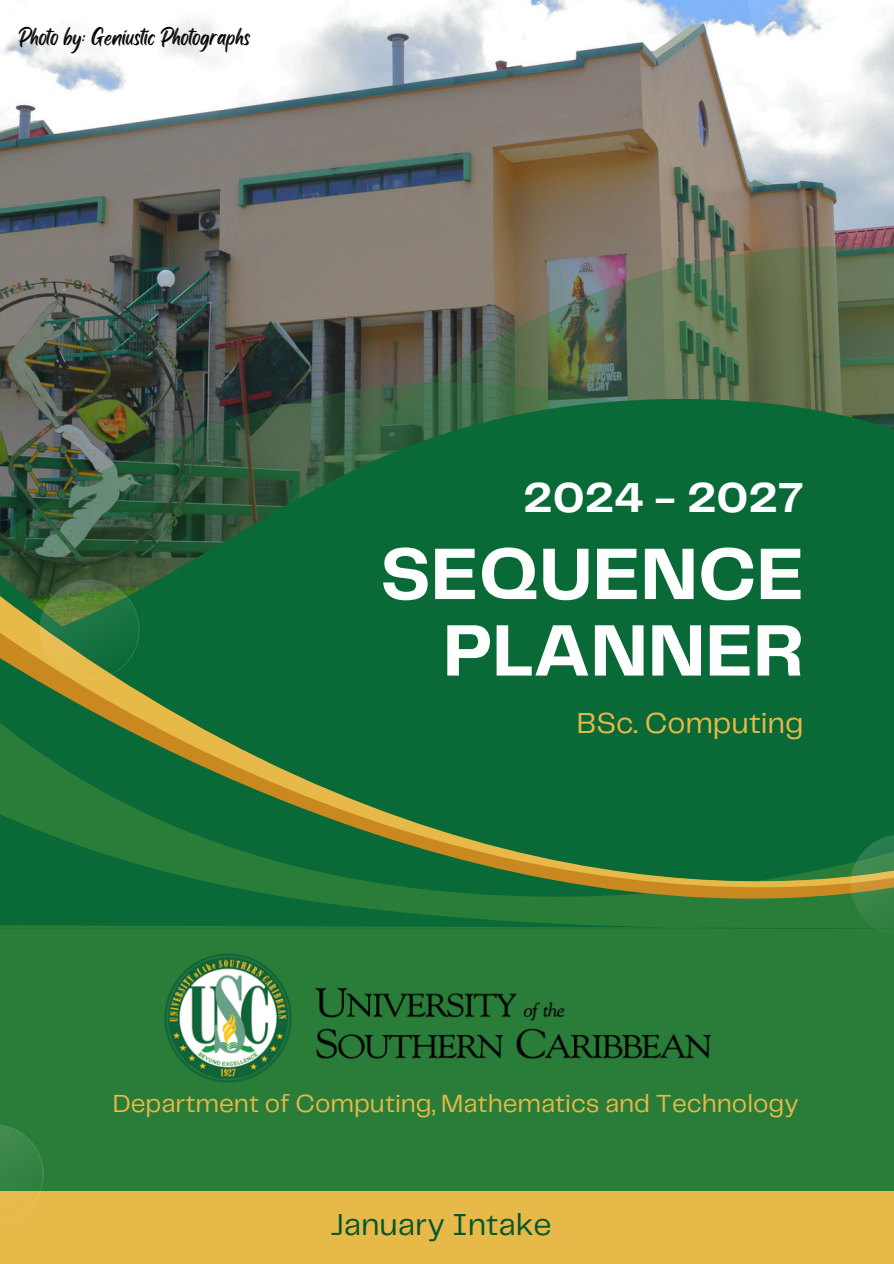
<style>
.page{position:relative;width:894px;height:1264px;background:#fff}
.page>*{position:absolute;margin:0;border:0;box-sizing:border-box;transform-origin:0 0}
.t1{font:700 75.6px/76.5px "Telegraf";color:#fff;text-align:right}
.t2{font:700 43.5px "Telegraf";color:#fff}
.t3{font:31.5px "Telegraf";color:#05572b}
.t4{font:30px "Telegraf";color:#e6b948}
.t5{font:25.65px "Telegraf";color:#e6b948}
.t6{font:22.5px "Black Bones";color:#000}
</style>
<div class="page">
<div style="left:0;top:0;width:893px;height:1263px;background:#e6b948"></div>
<img style="left:0;top:0;width:893px;height:109px">
<img style="left:0;top:109px;width:893px;height:285px">
<img style="left:0;top:289px;width:874px;height:240px">
<svg style="left:32px;top:394px;width:861px;height:135px;background:#23643d"></svg>
<div style="left:0;top:884px;width:893px;height:306px;background:#2a7d39"></div>
<svg style="left:0;top:529px;width:893px;height:29px;background:#126437"></svg>
<svg style="left:0;top:910px;width:850px;height:19px"></svg>
<svg style="left:0;top:558px;width:893px;height:352px;background:#1c6f36"></svg>
<svg style="left:39px;top:579px;width:100px;height:100px"></svg>
<svg style="left:850px;top:834px;width:43px;height:100px"></svg>
<svg style="left:0;top:1125px;width:43px;height:99px"></svg>
<svg style="left:746px;top:0;width:101px;height:47px;background:#d6e3f5"></svg>
<img style="left:165px;top:953px;width:545px;height:128px">
<h2 class="t6" style="left:19px;top:21px;width:233px">Photo by: Geniustic Photographs</h2>
<p class="t2" style="left:523px;top:479px;width:282px">2024 - 2027</p>
<p class="t1" style="left:380px;top:539px;width:425px">SEQUENCE<br>PLANNER</p>
<p class="t4" style="left:576px;top:710px;width:228px">BSc. Computing</p>
<p class="t5" style="left:113px;top:1092px;width:687px">Department of Computing, Mathematics and Technology</p>
<p class="t3" style="left:330px;top:1210px;width:223px">January Intake</p>
</div>
